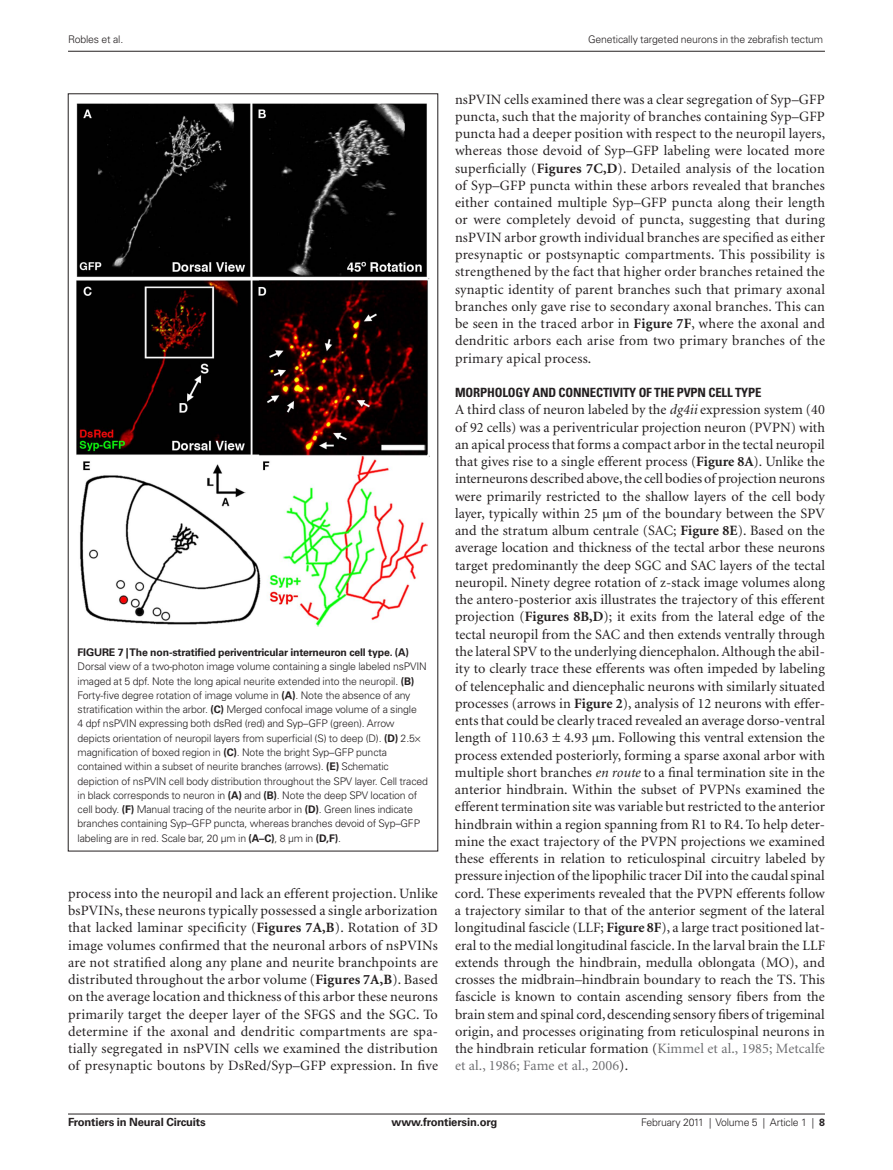
<style>
.page{position:relative;width:893px;height:1170px;background:#fff}
.page>*{position:absolute;margin:0;border:0;box-sizing:border-box;transform-origin:0 0}
.t1{font:14.25px/17.2px "Minion";letter-spacing:.01em;color:#231f20;text-align:justify}
.t2{font:700 condensed 12.75px "Univers";letter-spacing:-.01em;color:#231f20}
.t3{font:700 11.25px "Univers";letter-spacing:-.015em;color:#231f20}
.t4{font:300 10.5px/14.2px "Univers";letter-spacing:-.015em;color:#231f20}
.t5{font:700 10.5px "Univers";letter-spacing:-.015em;color:#231f20}
.s1{font-weight:700}
.s2{font-style:italic}
.s3{color:#6c6d70}
</style>
<div class="page">
<img style="left:77px;top:103px;width:352px;height:523px">
<hr style="left:68px;top:1113px;width:757px;height:1px;background:#231f20">
<hr style="left:68px;top:51px;width:757px;height:1px;background:#231f20">
<p class="t4" style="left:68px;top:32px;width:57px">Robles et al.</p>
<p class="t4" style="left:588px;top:32px;width:237px">Genetically targeted neurons in the zebrafish tectum</p>
<p class="t5" style="left:78px;top:646px;width:333px">Fig ure 7 | The non-stratified periventricular interneuron cell type. (A)</p>
<p class="t4" style="left:78px;top:659px;width:352px">Dorsal view of a two-photon image volume containing a single labeled nsPVIN imaged at 5 dpf. Note the long apical neurite extended into the neuropil. <span class="s1">(B)<br></span>Forty-five degree rotation of image volume in <span class="s1">(A)</span>. Note the absence of any stratification within the arbor. <span class="s1">(C)</span> Merged confocal image volume of a single<br>4 dpf nsPVIN expressing both dsRed (red) and Syp–GFP (green). Arrow depicts orientation of neuropil layers from superficial (S) to deep (D). <span class="s1">(D)</span> 2.5 magnification of boxed region in <span class="s1">(C)</span>. Note the bright Syp–GFP puncta contained within a subset of neurite branches (arrows). <span class="s1">(E)</span> Schematic depiction of nsPVIN cell body distribution throughout the SPV layer. Cell traced in black corresponds to neuron in <span class="s1">(A)</span> and <span class="s1">(B)</span>. Note the deep SPV location of cell body. <span class="s1">(F)</span> Manual tracing of the neurite arbor in <span class="s1">(D)</span>. Green lines indicate branches containing Syp–GFP puncta, whereas branches devoid of Syp–GFP labeling are in red. Scale bar, 20 μm in <span class="s1">(A–C)</span>, 8 μm in <span class="s1">(D,F)</span>.</p>
<p class="t1" style="left:68px;top:885px;width:371px">process into the neuropil and lack an efferent projection. Unlike bsPVINs, these neurons typically possessed a single arborization that lacked laminar specificity (<span class="s1">Figures 7A,B</span>). Rotation of 3D image volumes confirmed that the neuronal arbors of nsPVINs are not stratified along any plane and neurite branchpoints are distributed throughout the arbor volume (<span class="s1">Figures 7A,B</span>). Based on the average location and thickness of this arbor these neurons primarily target the deeper layer of the SFGS and the SGC. To determine if the axonal and dendritic compartments are spa&shy;tially segregated in nsPVIN cells we examined the distribution of presynaptic boutons by DsRed/Syp–GFP expression. In five</p>
<p class="t1" style="left:455px;top:91px;width:372px">nsPVIN cells examined there was a clear segregation of Syp–GFP puncta, such that the majority of branches containing Syp–GFP puncta had a deeper position with respect to the neuropil layers, whereas those devoid of Syp–GFP labeling were located more superficially (<span class="s1">Figures 7C,D</span>). Detailed analysis of the location of Syp–GFP puncta within these arbors revealed that branches either contained multiple Syp–GFP puncta along their length or were completely devoid of puncta, suggesting that during nsPVIN arbor growth individual branches are specified as either presynaptic or postsynaptic compartments. This possibility is strengthened by the fact that higher order branches retained the synaptic identity of parent branches such that primary axonal branches only gave rise to secondary axonal branches. This can be seen in the traced arbor in <span class="s1">Figure 7F</span>, where the axonal and dendritic arbors each arise from two primary branches of the primary apical process.</p>
<p class="t2" style="left:455px;top:384px;width:308px">MORPHOLOGY AND CONNECTIVITY OF THE PVPN CELL TYPE</p>
<p class="t1" style="left:455px;top:401px;width:372px">A third class of neuron labeled by the <span class="s2">dg4ii</span> expression system (40 of 92 cells) was a periventricular projection neuron (PVPN) with an apical process that forms a compact arbor in the tectal neuropil that gives rise to a single efferent process (<span class="s1">Figure 8A</span>). Unlike the interneurons described above, the cell bodies of projection neurons were primarily restricted to the shallow layers of the cell body layer, typically within 25 μm of the boundary between the SPV and the stratum album centrale (SAC; <span class="s1">Figure 8E</span>). Based on the average location and thickness of the tectal arbor these neurons target predominantly the deep SGC and SAC layers of the tectal neuropil. Ninety degree rotation of z-stack image volumes along the antero-posterior axis illustrates the trajectory of this efferent projection (<span class="s1">Figures 8B,D</span>); it exits from the lateral edge of the tectal neuropil from the SAC and then extends ventrally through the lateral SPV to the underlying diencephalon. Although the abil&shy;ity to clearly trace these efferents was often impeded by labeling of telencephalic and diencephalic neurons with similarly situated processes (arrows in <span class="s1">Figure 2</span>), analysis of 12 neurons with effer&shy;ents that could be clearly traced revealed an average dorso-ventral length of 110.63 4.93 μm. Following this ventral extension the process extended posteriorly, forming a sparse axonal arbor with multiple short branches <span class="s2">en route</span> to a final termination site in the anterior hindbrain. Within the subset of PVPNs examined the efferent termination site was variable but restricted to the anterior hindbrain within a region spanning from R1 to R4. To help deter&shy;mine the exact trajectory of the PVPN projections we examined these efferents in relation to reticulospinal circuitry labeled by pressure injection of the lipophilic tracer DiI into the caudal spinal cord. These experiments revealed that the PVPN efferents follow a trajectory similar to that of the anterior segment of the lateral longitudinal fascicle (LLF; <span class="s1">Figure 8F</span>), a large tract positioned lat&shy;eral to the medial longitudinal fascicle. In the larval brain the LLF extends through the hindbrain, medulla oblongata (MO), and crosses the midbrain–hindbrain boundary to reach the TS. This fascicle is known to contain ascending sensory fibers from the brain stem and spinal cord, descending sensory fibers of trigeminal origin, and processes originating from reticulospinal neurons in the hindbrain reticular formation (<span class="s3">Kimmel et al., 1985; Metcalfe et al., 1986; Fame et al., 2006</span>).</p>
<p class="t3" style="left:68px;top:1115px;width:139px">Frontiers in Neural Circuits</p>
<p class="t3" style="left:392px;top:1115px;width:107px">www.frontiersin.org</p>
<p class="t4" style="left:641px;top:1115px;width:185px">February 2011 | Volume 5 | Article 1 | <span class="s1">8</span></p>
</div>
